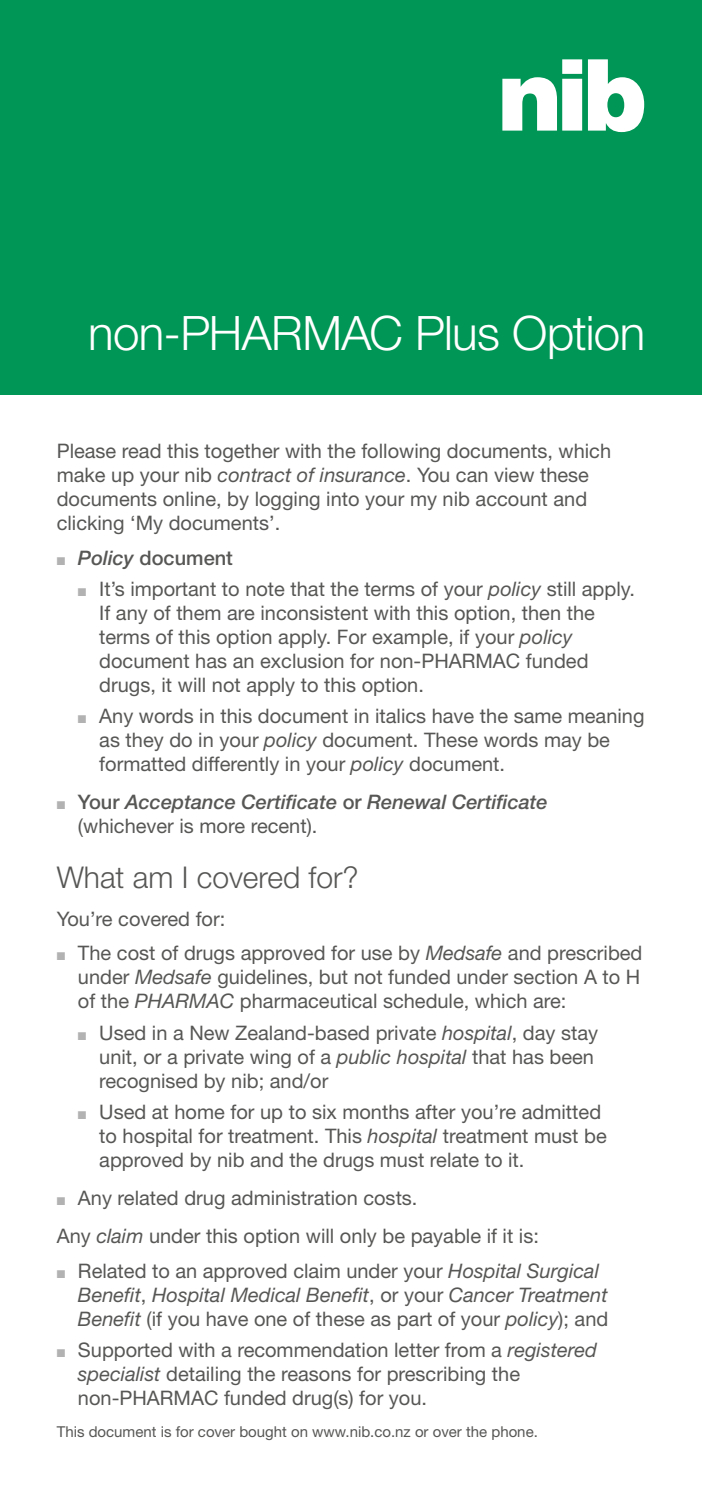
<style>
.page{position:relative;width:702px;height:1489px;background:#fff}
.page>*{position:absolute;margin:0;border:0;box-sizing:border-box;transform-origin:0 0}
.H1_Document_Title{font:300 47.5px "Helvetica Neue LT Pro";letter-spacing:-.015em;color:#fff}
.H2_Header{font:300 30px "Helvetica Neue LT Pro";color:#575756}
.Para{font:20px/24px "Helvetica Neue LT Pro";color:#575756}
.t1{font:italic 500 20px/24px "Helvetica Neue LT Pro";color:#575756}
.t2{font:500 20px "Helvetica Neue LT Pro";color:#575756}
.footnote{font:15px "Helvetica Neue LT Pro";color:#575756}
.s1{font-style:italic}
.s2{color:#b3b2b2}
.s3{font-style:normal}
.s4{font-weight:400;font-style:normal}
</style>
<div class="page">
<div style="left:0;top:0;width:702px;height:394px;background:#009655"></div>
<svg style="left:502px;top:59px;width:80px;height:72px"></svg>
<svg style="left:588px;top:59px;width:56px;height:73px"></svg>
<h1 class="H1_Document_Title" style="left:88px;top:304px;width:558px">non-PHARMAC Plus Option</h1>
<p class="Para" style="left:57px;top:438px;width:556px">Please read this together with the following documents, which make up your nib <span class="s1">contract of insurance</span>. You can view these documents online, by logging into your my nib account and clicking ‘My documents’.</p>
<p class="t2" style="left:57px;top:545px;width:178px"><span class="s2">■</span> <span class="s1">Policy</span> document</p>
<p class="Para" style="left:99px;top:576px;width:537px;text-indent:-21px"><span class="s2">■</span> It’s important to note that the terms of your <span class="s1">policy</span> still apply.<br>If any of them are inconsistent with this option, then the terms of this option apply. For example, if your <span class="s1">policy </span>document has an exclusion for non-PHARMAC funded drugs, it will not apply to this option.</p>
<p class="Para" style="left:99px;top:703px;width:546px;text-indent:-21px"><span class="s2">■</span> Any words in this document in italics have the same meaning as they do in your <span class="s1">policy</span> document. These words may be formatted differently in your <span class="s1">policy</span> document.</p>
<p class="t1" style="left:78px;top:790px;width:471px;text-indent:-21px"><span class="s2">■</span> <span class="s3">Your</span> Acceptance Certificate <span class="s3">or</span> Renewal Certificate <span class="s4">(whichever is more recent).</span></p>
<h2 class="H2_Header" style="left:57px;top:858px;width:303px">What am I covered for?</h2>
<p class="Para" style="left:57px;top:906px;width:170px">You’re covered for:</p>
<p class="Para" style="left:78px;top:940px;width:566px;text-align:justify;text-indent:-21px"><span class="s2">■</span> The cost of drugs approved for use by <span class="s1">Medsafe</span> and prescribed under <span class="s1">Medsafe</span> guidelines, but not funded under section A to H of the <span class="s1">PHARMAC</span> pharmaceutical schedule, which are:</p>
<p class="Para" style="left:99px;top:1019px;width:500px;text-indent:-21px"><span class="s2">■</span> Used in a New Zealand-based private <span class="s1">hospital</span>, day stay unit, or a private wing of a <span class="s1">public hospital</span> that has been recognised by nib; and/or</p>
<p class="Para" style="left:99px;top:1098px;width:509px;text-indent:-21px"><span class="s2">■</span> Used at home for up to six months after you’re admitted to hospital for treatment. This <span class="s1">hospital</span> treatment must be approved by nib and the drugs must relate to it.</p>
<p class="Para" style="left:57px;top:1185px;width:362px"><span class="s2">■</span> Any related drug administration costs.</p>
<p class="Para" style="left:57px;top:1223px;width:483px">Any <span class="s1">claim</span> under this option will only be payable if it is:</p>
<p class="Para" style="left:78px;top:1257px;width:532px;text-indent:-21px"><span class="s2">■</span> Related to an approved claim under your <span class="s1">Hospital Surgical<br>Benefit</span>, <span class="s1">Hospital Medical Benefit</span>, or your <span class="s1">Cancer Treatment<br>Benefit</span> (if you have one of these as part of your <span class="s1">policy</span>); and</p>
<p class="Para" style="left:78px;top:1337px;width:520px;text-indent:-21px"><span class="s2">■</span> Supported with a recommendation letter from a <span class="s1">registered specialist</span> detailing the reasons for prescribing the non-PHARMAC funded drug(s) for you.</p>
<p class="footnote" style="left:57px;top:1422px;width:482px">This document is for cover bought on www.nib.co.nz or over the phone.</p>
</div>
